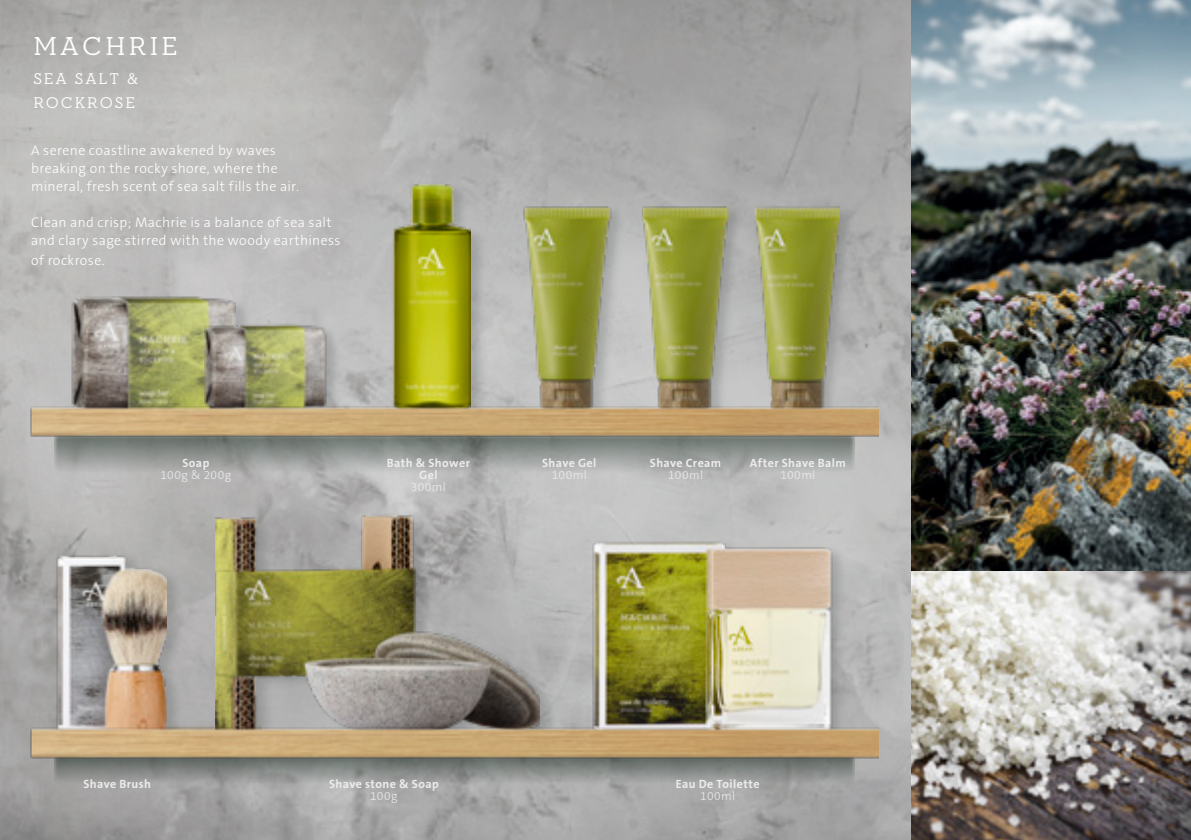
<style>
.page{position:relative;width:1191px;height:840px;background:#fff}
.page>*{position:absolute;margin:0;border:0;box-sizing:border-box;transform-origin:0 0}
.t1{font:26.4px "Neutraface Slab Text";letter-spacing:.12em;color:#fff}
.t2{font:15.8px/24.2px "Neutraface Slab Text";letter-spacing:.12em;color:#fff}
.t3{font:300 14px/18px "The Sans B W3";letter-spacing:.025em;color:#fff}
.t4{font:700 12px/12px "The Sans B W7";letter-spacing:.035em;color:#ececee;text-align:center}
.t5{font:300 12px "The Sans B W3";letter-spacing:.035em;color:#ececee}
</style>
<div class="page">
<img style="left:0;top:0;width:911px;height:839px">
<svg style="left:54px;top:766px;width:800px;height:21px;background:#939594"></svg>
<svg style="left:54px;top:445px;width:800px;height:33px;background:#9ca09e"></svg>
<div style="left:756px;top:204px;width:99px;height:217px;background:#3f4645;opacity:.22"></div>
<img style="left:755px;top:135px;width:84px;height:266px">
<img style="left:911px;top:0;width:280px;height:839px">
<div style="left:395px;top:181px;width:91px;height:241px;background:#3f4645;opacity:.22"></div>
<img style="left:387px;top:140px;width:83px;height:261px">
<div style="left:594px;top:538px;width:253px;height:204px;background:#3f4645;opacity:.22"></div>
<img style="left:589px;top:448px;width:250px;height:274px">
<div style="left:216px;top:511px;width:343px;height:234px;background:#3f4645;opacity:.22"></div>
<img style="left:216px;top:445px;width:324px;height:277px">
<div style="left:644px;top:203px;width:99px;height:218px;background:#3f4645;opacity:.22"></div>
<img style="left:643px;top:135px;width:85px;height:266px">
<div style="left:526px;top:203px;width:100px;height:218px;background:#3f4645;opacity:.22"></div>
<img style="left:523px;top:135px;width:89px;height:266px">
<div style="left:59px;top:551px;width:124px;height:191px;background:#3f4645;opacity:.22"></div>
<img style="left:56px;top:462px;width:110px;height:260px">
<svg style="left:160px;top:721px;width:101px;height:1px"></svg>
<img style="left:64px;top:174px;width:171px;height:306px">
<div style="left:206px;top:321px;width:135px;height:98px;background:#3f4645;opacity:.22"></div>
<img style="left:204px;top:178px;width:123px;height:303px">
<img style="left:30px;top:722px;width:848px;height:44px">
<img style="left:30px;top:401px;width:848px;height:44px">
<h1 class="t1" style="left:33px;top:29px;width:146px">MACHRIE</h1>
<p class="t2" style="left:33px;top:66px;width:106px">SEA SALT &amp;<br>ROCKROSE</p>
<p class="t3" style="left:31px;top:141px;width:269px">A serene coastline awakened by waves breaking on the rocky shore, where the mineral, fresh scent of sea salt fills the air.</p>
<p class="t3" style="left:31px;top:213px;width:311px">Clean and crisp; Machrie is a balance of sea salt and clary sage stirred with the woody earthiness</p>
<p class="t3" style="left:31px;top:251px;width:75px">of rockrose.</p>
<p class="t4" style="left:182px;top:457px;width:29px">Soap</p>
<p class="t5" style="left:160px;top:467px;width:72px">100g &amp; 200g</p>
<p class="t4" style="left:387px;top:457px;width:85px">Bath &amp; Shower<br>Gel</p>
<p class="t5" style="left:411px;top:479px;width:37px">300ml</p>
<p class="t4" style="left:542px;top:457px;width:56px">Shave Gel</p>
<p class="t5" style="left:552px;top:467px;width:36px">100ml</p>
<p class="t4" style="left:650px;top:457px;width:73px">Shave Cream</p>
<p class="t5" style="left:668px;top:467px;width:36px">100ml</p>
<p class="t4" style="left:750px;top:457px;width:97px">After Shave Balm</p>
<p class="t5" style="left:780px;top:467px;width:36px">100ml</p>
<p class="t4" style="left:83px;top:777px;width:69px">Shave Brush</p>
<p class="t4" style="left:329px;top:777px;width:111px">Shave stone &amp; Soap</p>
<p class="t5" style="left:370px;top:788px;width:29px">100g</p>
<p class="t4" style="left:676px;top:777px;width:85px">Eau De Toilette</p>
<p class="t5" style="left:700px;top:788px;width:36px">100ml</p>
</div>
